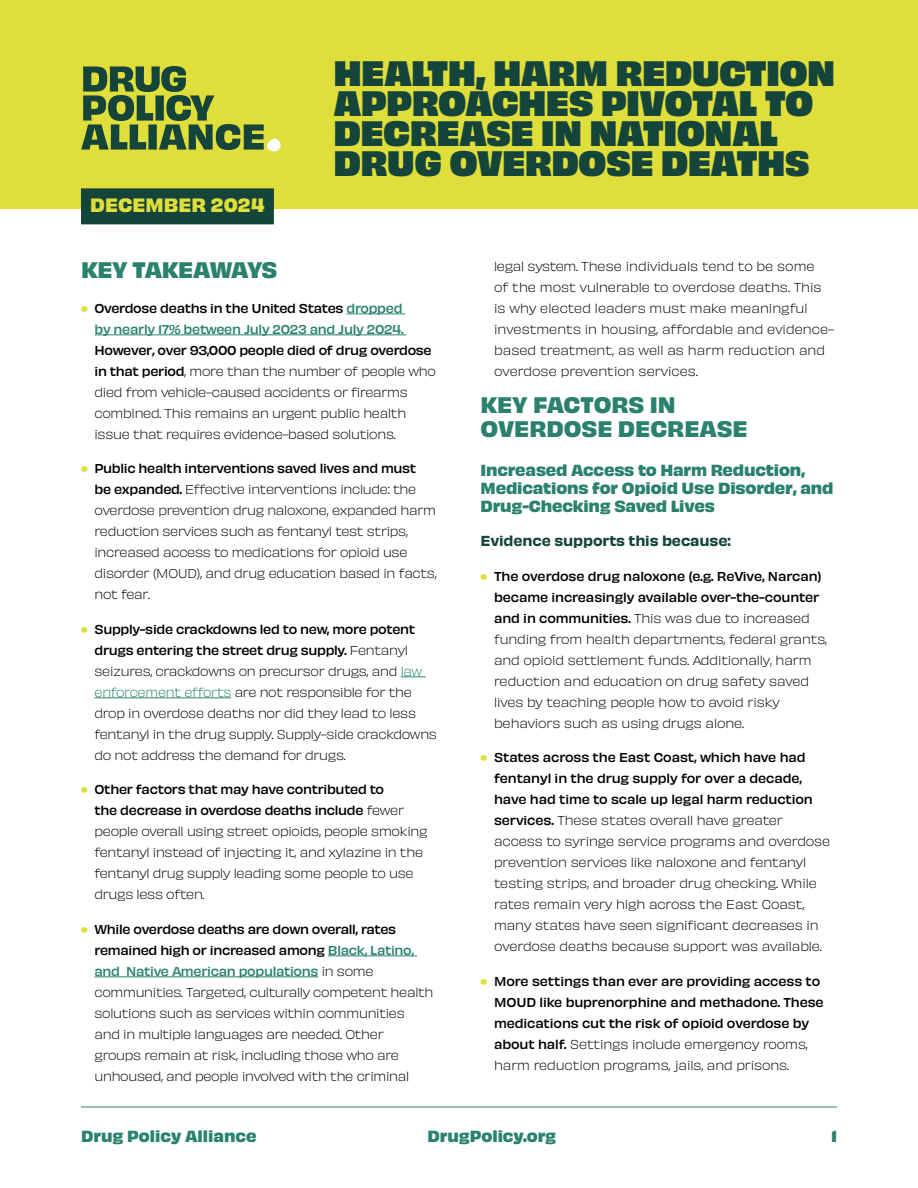
<style>
.page{position:relative;width:918px;height:1188px;background:#fff}
.page>*{position:absolute;margin:0;border:0;box-sizing:border-box;transform-origin:0 0}
.t1{font:33px/30px "Obviously Blck";color:#15443a}
.t2{font:700 21px/24px "Obviously";letter-spacing:-.005em;color:#2a816e}
.t3{font:700 21px "Obviously";letter-spacing:-.035em;color:#2a816e}
.t4{font:700 18px "Obviously";color:#dfde3b}
.t5{font:700 15px/18px "Obviously";letter-spacing:-.01em;color:#2a816e}
.t6{font:700 15px "Obviously";color:#29826f}
.t7{font:13.5px "Obviously Semi";letter-spacing:-.01em;color:#15443a}
.t8{font:12px/21px "Obviously Lght";letter-spacing:-.025em;color:#000}
.t9{font:500 12px/21px "Obviously";letter-spacing:-.025em;color:#000}
.t10{font:12px/21px "Obviously Lght";color:#000}
.t11{font:500 12px/21px "Obviously";letter-spacing:-.025em;color:#29826f;text-align:right}
.s1{font-family:"Obviously Wide Blck";font-weight:400;color:#dfde3b}
.s2{color:#000}
.s3{font-family:"Obviously";font-weight:500}
.s4{font-family:"Obviously Lght";font-weight:400}
.s5{color:#29826f}
</style>
<div class="page">
<hr style="left:81px;top:1107px;width:756px;height:1px;background:#2a816e">
<div style="left:0;top:0;width:918px;height:208px;background:#dfde3b"></div>
<div style="left:81px;top:188px;width:193px;height:36px;background:#15443a"></div>
<hr style="left:346px;top:314px;width:59px;height:1px;background:#29826f">
<hr style="left:94px;top:335px;width:312px;height:1px;background:#29826f">
<svg style="left:401px;top:677px;width:25px;height:1px"></svg>
<hr style="left:94px;top:698px;width:137px;height:1px;background:#29826f">
<hr style="left:328px;top:956px;width:89px;height:1px;background:#29826f">
<hr style="left:94px;top:977px;width:224px;height:1px;background:#29826f">
<svg style="left:81px;top:66px;width:200px;height:85px"></svg>
<h3 class="t4" style="left:90px;top:191px;width:176px">DECEMBER 2024</h3>
<h1 class="t1" style="left:334px;top:55px;width:503px">HEALTH, HARM REDUCTION<br>APPROACHES PIVOTAL TO<br>DECREASE IN NATIONAL<br>DRUG OVERDOSE DEATHS</h1>
<h2 class="t3" style="left:81px;top:253px;width:198px">KEY TAKEAWAYS</h2>
<p class="t11" style="left:81px;top:296px;width:324px"><span class="s1">•</span> <span class="s2">Overdose deaths in the United States</span> dropped by nearly 17% between July 2023 and July 2024.</p>
<p class="t9" style="left:94px;top:338px;width:339px">However, over 93,000 people died of drug overdose</p>
<p class="t8" style="left:94px;top:360px;width:343px"><span class="s3">in that period</span>, more than the number of people who died from vehicle-caused accidents or firearms combined. This remains an urgent public health issue that requires evidence-based solutions.</p>
<p class="t9" style="left:81px;top:457px;width:337px"><span class="s1">•</span> Public health interventions saved lives and must</p>
<p class="t8" style="left:94px;top:478px;width:344px"><span class="s3">be expanded.</span> Effective interventions include: the overdose prevention drug naloxone, expanded harm reduction services such as fentanyl test strips, increased access to medications for opioid use disorder (MOUD), and drug education based in facts, not fear.</p>
<p class="t9" style="left:81px;top:617px;width:336px;text-align:center"><span class="s1">•</span> Supply-side crackdowns led to new, more potent drugs entering the street drug supply. <span class="s4">Fentanyl</span></p>
<p class="t8" style="left:94px;top:660px;width:344px">seizures, crackdowns on precursor drugs, and <span class="s5">law enforcement efforts</span> are not responsible for the drop in overdose deaths nor did they lead to less fentanyl in the drug supply. Supply-side crackdowns do not address the demand for drugs.</p>
<p class="t9" style="left:94px;top:778px;width:311px;text-indent:-14px"><span class="s1">•</span> Other factors that may have contributed to the decrease in overdose deaths include <span class="s4">fewer</span></p>
<p class="t8" style="left:94px;top:820px;width:335px">people overall using street opioids, people smoking fentanyl instead of injecting it, and xylazine in the fentanyl drug supply leading some people to use drugs less often.</p>
<p class="t9" style="left:94px;top:917px;width:321px;text-indent:-14px"><span class="s1">•</span> While overdose deaths are down overall, rates remained high or increased among <span class="s5">Black, Latino, and Native American populations</span> <span class="s4">in some</span></p>
<p class="t8" style="left:94px;top:981px;width:341px">communities. Targeted, culturally competent health solutions such as services within communities<br>and in multiple languages are needed. Other<br>groups remain at risk, including those who are unhoused, and people involved with the criminal</p>
<p class="t10" style="left:494px;top:255px;width:342px">legal system. These individuals tend to be some<br>of the most vulnerable to overdose deaths. This is why elected leaders must make meaningful investments in housing, affordable and evidence&shy;based treatment, as well as harm reduction and overdose prevention services.</p>
<h2 class="t2" style="left:481px;top:391px;width:269px">KEY FACTORS IN<br>OVERDOSE DECREASE</h2>
<p class="t5" style="left:481px;top:460px;width:354px">Increased Access to Harm Reduction,<br>Medications for Opioid Use Disorder, and<br>Drug-Checking Saved Lives</p>
<p class="t7" style="left:481px;top:530px;width:252px">Evidence supports this because:</p>
<p class="t9" style="left:481px;top:565px;width:343px;text-align:right"><span class="s1">•</span> The overdose drug naloxone (e.g. ReVive, Narcan) became increasingly available over-the-counter</p>
<p class="t8" style="left:494px;top:607px;width:335px"><span class="s3">and in communities.</span> This was due to increased funding from health departments, federal grants, and opioid settlement funds. Additionally, harm reduction and education on drug safety saved lives by teaching people how to avoid risky behaviors such as using drugs alone.</p>
<p class="t9" style="left:494px;top:746px;width:320px;text-indent:-14px"><span class="s1">•</span> States across the East Coast, which have had fentanyl in the drug supply for over a decade, have had time to scale up legal harm reduction</p>
<p class="t8" style="left:494px;top:809px;width:338px"><span class="s3">services.</span> These states overall have greater access to syringe service programs and overdose prevention services like naloxone and fentanyl testing strips, and broader drug checking. While rates remain very high across the East Coast, many states have seen significant decreases in overdose deaths because support was available.</p>
<p class="t9" style="left:494px;top:970px;width:331px;text-indent:-14px"><span class="s1">•</span> More settings than ever are providing access to<br>MOUD like buprenorphine and methadone. These medications cut the risk of opioid overdose by</p>
<p class="t8" style="left:494px;top:1033px;width:315px"><span class="s3">about half.</span> Settings include emergency rooms, harm reduction programs, jails, and prisons.</p>
<p class="t6" style="left:81px;top:1124px;width:177px">Drug Policy Alliance</p>
<p class="t6" style="left:427px;top:1124px;width:130px">DrugPolicy.org</p>
<p class="t6" style="left:831px;top:1124px;width:7px">1</p>
</div>
